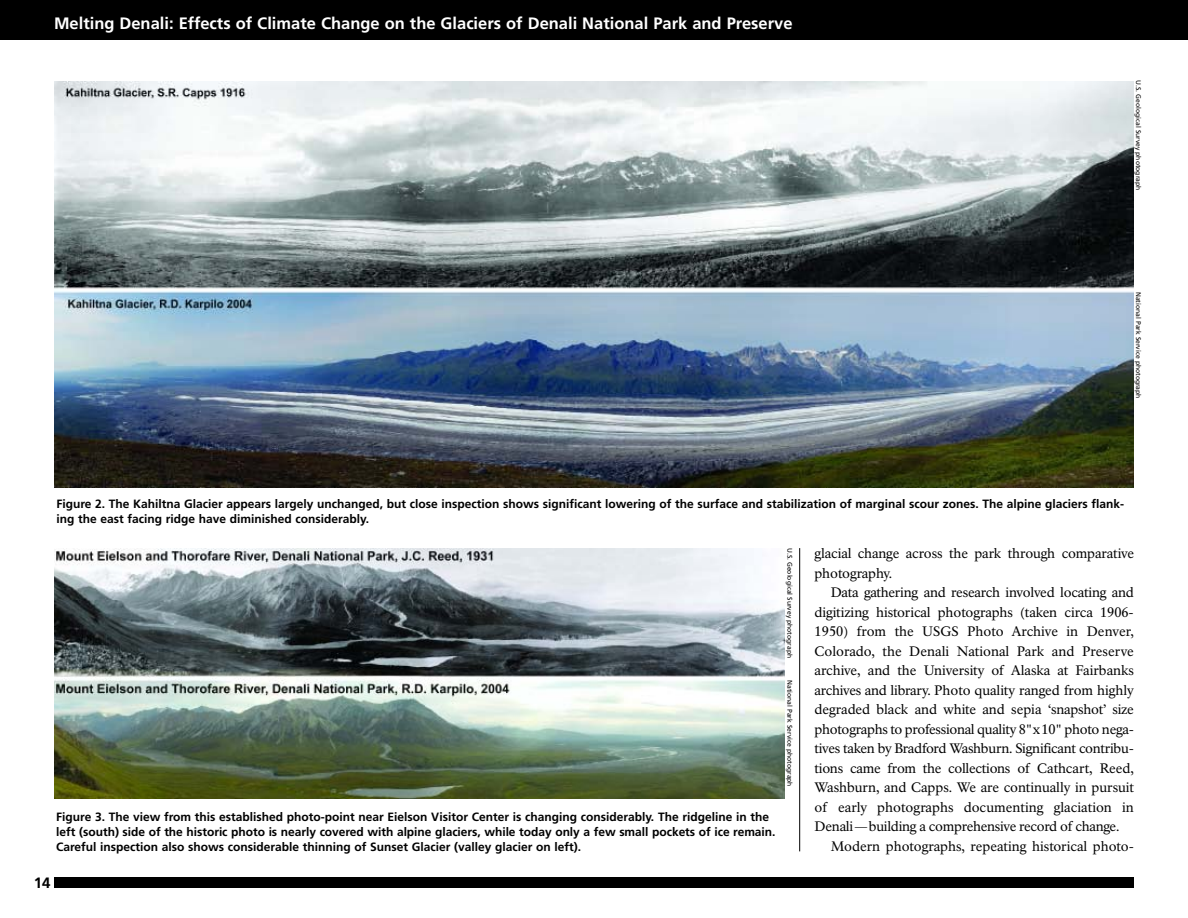
<style>
.page{position:relative;width:1188px;height:918px;background:#fff}
.page>*{position:absolute;margin:0;border:0;box-sizing:border-box;transform-origin:0 0}
.t1{font:700 16.5px "Frutiger";color:#fff}
.t2{font:700 15px "Frutiger";color:#000}
.t3{font:13.5px/19.5px "NPS Rawlinson T";letter-spacing:-.015em;color:#000}
.t4{font:700 12px/15px "Frutiger";color:#000}
.t5{font:6.75px "Frutiger";color:#000}
</style>
<div class="page">
<div style="left:0;top:0;width:1188px;height:40px;background:#000"></div>
<div style="left:54px;top:878px;width:1080px;height:10px;background:#000"></div>
<img style="left:54px;top:81px;width:1080px;height:407px">
<img style="left:54px;top:548px;width:731px;height:250px">
<hr style="left:799px;top:548px;width:1px;height:303px;background:#000">
<p class="t1" style="left:54px;top:16px;width:740px">Melting Denali: Effects of Climate Change on the Glaciers of Denali National Park and Preserve</p>
<p class="t5" style="left:1141px;top:80px;width:112px;rotate:90deg">U.S. Geological Survey photograph</p>
<p class="t5" style="left:1141px;top:292px;width:108px;rotate:90deg">National Park Service photograph</p>
<p class="t4" style="left:56px;top:497px;width:1069px">Figure 2. The Kahiltna Glacier appears largely unchanged, but close inspection shows significant lowering of the surface and stabilization of marginal scour zones. The alpine glaciers flank&shy;ing the east facing ridge have diminished considerably.</p>
<p class="t4" style="left:56px;top:810px;width:721px">Figure 3. The view from this established photo-point near Eielson Visitor Center is changing considerably. The ridgeline in the left (south) side of the historic photo is nearly covered with alpine glaciers, while today only a few small pockets of ice remain.<br>Careful inspection also shows considerable thinning of Sunset Glacier (valley glacier on left).</p>
<p class="t2" style="left:34px;top:877px;width:18px">14</p>
<p class="t5" style="left:793px;top:548px;width:112px;rotate:90deg">U.S. Geological Survey photograph</p>
<p class="t5" style="left:793px;top:680px;width:108px;rotate:90deg">National Park Service photograph</p>
<p class="t3" style="left:815px;top:545px;width:321px">glacial change across the park through comparative photography.</p>
<p class="t3" style="left:815px;top:584px;width:321px;text-align:justify;text-indent:16px">Data gathering and research involved locating and digitizing historical photographs (taken circa 1906- 1950) from the USGS Photo Archive in Denver, Colorado, the Denali National Park and Preserve archive, and the University of Alaska at Fairbanks archives and library. Photo quality ranged from highly degraded black and white and sepia ‘snapshot’ size photographs to professional quality 8"x10" photo nega&shy;tives taken by Bradford Washburn. Significant contribu&shy;tions came from the collections of Cathcart, Reed, Washburn, and Capps. We are continually in pursuit of early photographs documenting glaciation in Denali—building a comprehensive record of change.</p>
<p class="t3" style="left:831px;top:838px;width:305px">Modern photographs, repeating historical photo-</p>
</div>
